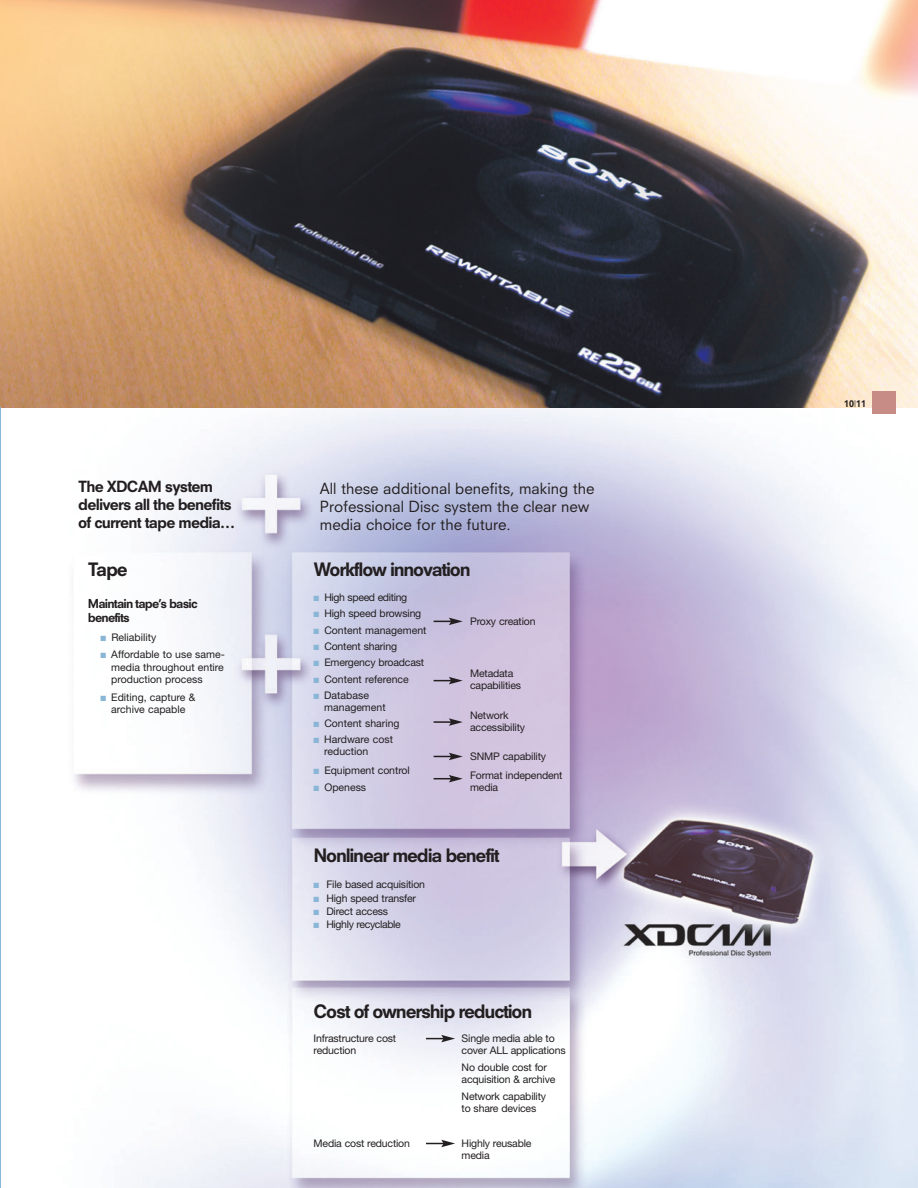
<style>
.page{position:relative;width:918px;height:1188px;background:#fff}
.page>*{position:absolute;margin:0;border:0;box-sizing:border-box;transform-origin:0 0}
.t1{font:800 18px "Neuzeit S";letter-spacing:-.07em;color:#231f20}
.t2{font:15px/18px "Neuzeit S";color:#231f20}
.t3{font:800 15px/18px "Neuzeit S";letter-spacing:-.055em;color:#231f20}
.t4{font:800 12px/14.4px "Neuzeit S";letter-spacing:-.07em;color:#231f20}
.t5{font:10.5px/12px "Helvetica Neue";letter-spacing:-.015em;color:#231f20}
.t6{font:10.5px "Helvetica Neue";letter-spacing:-.035em;color:#231f20}
.t7{font:800 9px "Neuzeit S";color:#231f20}
.s1{color:#89b6d6}
.s2{font-weight:400}
</style>
<div class="page">
<img style="left:74px;top:408px;width:844px;height:780px">
<svg style="left:0;top:0;width:918px;height:408px;background:#957f6e"></svg>
<hr style="left:0;top:408px;width:1px;height:780px;background:#89b6d6">
<div style="left:872px;top:391px;width:24px;height:23px;background:#c78c86"></div>
<svg style="left:434px;top:618px;width:29px;height:7px"></svg>
<svg style="left:434px;top:677px;width:29px;height:7px"></svg>
<svg style="left:434px;top:718px;width:29px;height:8px"></svg>
<svg style="left:434px;top:753px;width:29px;height:7px"></svg>
<svg style="left:434px;top:775px;width:29px;height:7px"></svg>
<svg style="left:426px;top:1035px;width:29px;height:7px"></svg>
<svg style="left:426px;top:1140px;width:29px;height:7px"></svg>
<h2 class="t3" style="left:78px;top:479px;width:158px">The XDCAM system delivers all the benefits of current tape media…</h2>
<h2 class="t2" style="left:320px;top:481px;width:276px">All these additional benefits, making the<br>Professional Disc system the clear new media choice for the future.</h2>
<h1 class="t1" style="left:88px;top:562px;width:41px">Tape</h1>
<p class="t4" style="left:88px;top:597px;width:111px">Maintain tape’s basic benefits</p>
<p class="t5" style="left:101px;top:632px;width:57px"><span class="s1">■</span> Reliability</p>
<p class="t5" style="left:111px;top:650px;width:115px;line-height:12.5px;text-align:justify;text-indent:-11px"><span class="s1">■</span> Affordable to use same&shy;media throughout entire production process</p>
<p class="t5" style="left:101px;top:692px;width:96px;text-align:center"><span class="s1">■</span> Editing, capture &amp; archive capable</p>
<h1 class="t1" style="left:314px;top:562px;width:159px">Workflow innovation</h1>
<p class="t6" style="left:314px;top:594px;width:95px"><span class="s1">■</span> High speed editing</p>
<p class="t5" style="left:314px;top:609px;width:109px"><span class="s1">■</span> High speed browsing</p>
<p class="t5" style="left:314px;top:625px;width:115px"><span class="s1">■</span> Content management</p>
<p class="t5" style="left:314px;top:641px;width:85px"><span class="s1">■</span> Content sharing</p>
<p class="t5" style="left:314px;top:658px;width:112px"><span class="s1">■</span> Emergency broadcast</p>
<p class="t5" style="left:314px;top:674px;width:97px"><span class="s1">■</span> Content reference</p>
<p class="t5" style="left:324px;top:690px;width:63px;text-indent:-11px"><span class="s1">■</span> Database management</p>
<p class="t5" style="left:314px;top:718px;width:87px"><span class="s1">■</span> Content sharing</p>
<p class="t5" style="left:324px;top:735px;width:70px;text-indent:-11px"><span class="s1">■</span> Hardware cost reduction</p>
<p class="t5" style="left:314px;top:765px;width:98px"><span class="s1">■</span> Equipment control</p>
<p class="t5" style="left:314px;top:783px;width:54px"><span class="s1">■</span> Openess</p>
<p class="t5" style="left:470px;top:616px;width:67px">Proxy creation</p>
<p class="t5" style="left:470px;top:669px;width:52px">Metadata capabilities</p>
<p class="t5" style="left:470px;top:710px;width:57px">Network accessibility</p>
<p class="t5" style="left:470px;top:748px;width:94px;line-height:18.8px">SNMP capability<br>Format independent</p>
<p class="t5" style="left:470px;top:782px;width:30px">media</p>
<h1 class="t1" style="left:314px;top:849px;width:188px">Nonlinear media benefit</h1>
<p class="t5" style="left:314px;top:880px;width:113px"><span class="s1">■</span> File based acquisition</p>
<p class="t5" style="left:314px;top:893px;width:104px"><span class="s1">■</span> High speed transfer</p>
<p class="t5" style="left:314px;top:906px;width:76px"><span class="s1">■</span> Direct access</p>
<p class="t6" style="left:314px;top:921px;width:89px"><span class="s1">■</span> Highly recyclable</p>
<h1 class="t1" style="left:314px;top:1004px;width:220px">Cost of ownership reduction</h1>
<p class="t5" style="left:314px;top:1034px;width:84px">Infrastructure cost reduction</p>
<p class="t5" style="left:314px;top:1138px;width:98px">Media cost reduction</p>
<p class="t5" style="left:462px;top:1034px;width:106px">Single media able to cover ALL applications</p>
<p class="t5" style="left:462px;top:1062px;width:95px">No double cost for acquisition &amp; archive</p>
<p class="t5" style="left:462px;top:1091px;width:86px">Network capability to share devices</p>
<p class="t5" style="left:462px;top:1139px;width:71px">Highly reusable media</p>
<p class="t7" style="left:844px;top:400px;width:24px">10<span class="s2">|</span>11</p>
</div>
